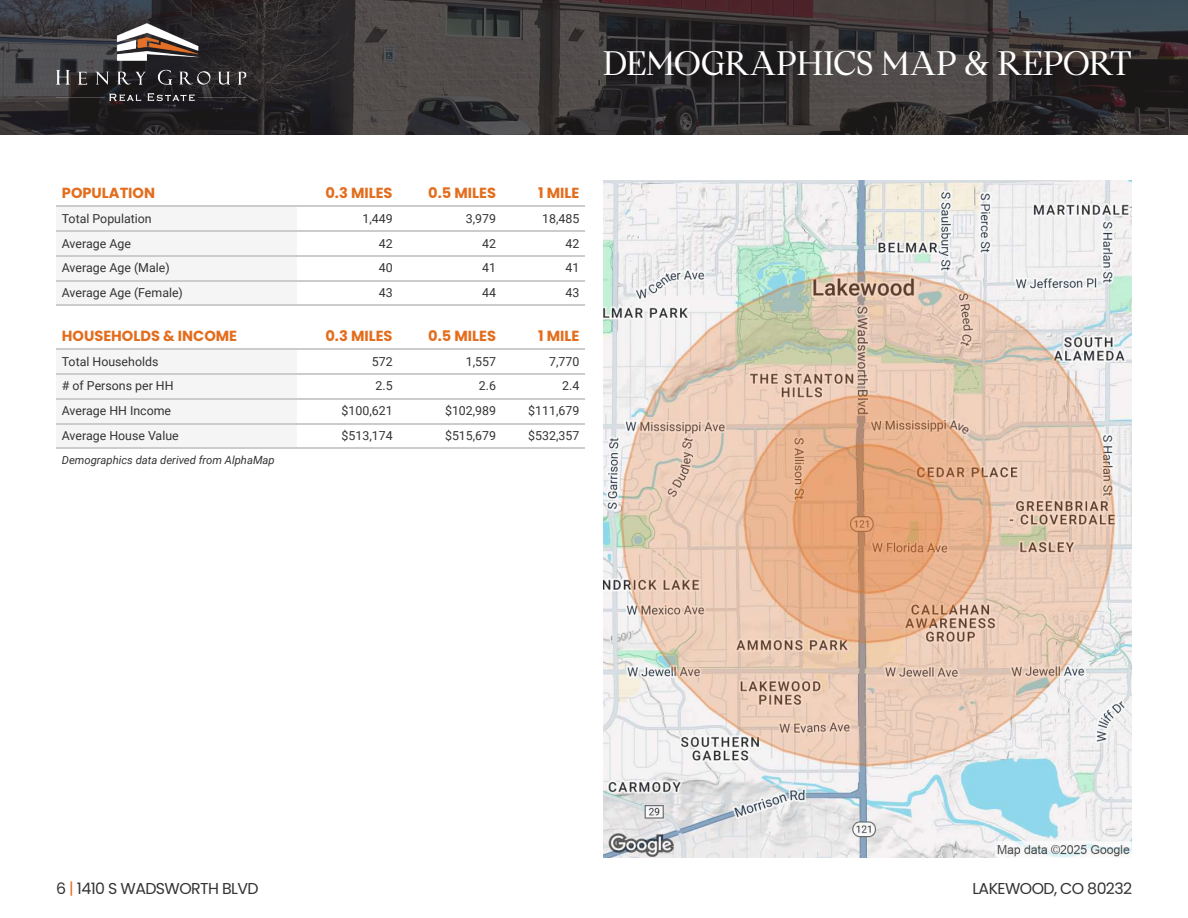
<style>
.page{position:relative;width:1188px;height:918px;background:#fff}
.page>*{position:absolute;margin:0;border:0;box-sizing:border-box;transform-origin:0 0}
.t1{font:33.75px "Compass Serif";letter-spacing:-.005em;color:#fff}
.t2{font:15.75px "Poppins";letter-spacing:-.035em;color:#333}
.t3{font:700 14.7px "Poppins";color:#e36d1d}
.t4{font:12.3px "Roboto";color:#333}
.t5{font:italic 11.25px "Roboto";color:#333}
.s1{color:#e36d1d}
</style>
<div class="page">
<div style="left:56px;top:207px;width:241px;height:24px;background:#f5f5f5"></div>
<div style="left:56px;top:231px;width:241px;height:24px;background:#f5f5f5"></div>
<div style="left:56px;top:255px;width:241px;height:25px;background:#f5f5f5"></div>
<div style="left:56px;top:280px;width:241px;height:25px;background:#f5f5f5"></div>
<div style="left:56px;top:350px;width:241px;height:24px;background:#f5f5f5"></div>
<div style="left:56px;top:374px;width:241px;height:24px;background:#f5f5f5"></div>
<div style="left:56px;top:398px;width:241px;height:25px;background:#f5f5f5"></div>
<div style="left:56px;top:423px;width:241px;height:25px;background:#f5f5f5"></div>
<hr style="left:502px;top:448px;width:83px;height:1px;background:#ccc">
<hr style="left:398px;top:448px;width:104px;height:1px;background:#ccc">
<hr style="left:297px;top:448px;width:101px;height:1px;background:#ccc">
<hr style="left:56px;top:448px;width:241px;height:1px;background:#ccc">
<hr style="left:502px;top:423px;width:83px;height:1px;background:#ccc">
<hr style="left:398px;top:423px;width:104px;height:1px;background:#ccc">
<hr style="left:297px;top:423px;width:101px;height:1px;background:#ccc">
<hr style="left:56px;top:423px;width:241px;height:1px;background:#ccc">
<hr style="left:502px;top:398px;width:83px;height:1px;background:#ccc">
<hr style="left:398px;top:398px;width:104px;height:1px;background:#ccc">
<hr style="left:297px;top:398px;width:101px;height:1px;background:#ccc">
<hr style="left:56px;top:398px;width:241px;height:1px;background:#ccc">
<hr style="left:502px;top:374px;width:83px;height:1px;background:#ccc">
<hr style="left:398px;top:374px;width:104px;height:1px;background:#ccc">
<hr style="left:297px;top:374px;width:101px;height:1px;background:#ccc">
<hr style="left:56px;top:374px;width:241px;height:1px;background:#ccc">
<hr style="left:502px;top:349px;width:83px;height:1px;background:#ccc">
<hr style="left:398px;top:349px;width:104px;height:1px;background:#ccc">
<hr style="left:297px;top:349px;width:101px;height:1px;background:#ccc">
<hr style="left:56px;top:349px;width:241px;height:1px;background:#ccc">
<hr style="left:502px;top:305px;width:83px;height:1px;background:#ccc">
<hr style="left:398px;top:305px;width:104px;height:1px;background:#ccc">
<hr style="left:297px;top:305px;width:101px;height:1px;background:#ccc">
<hr style="left:56px;top:305px;width:241px;height:1px;background:#ccc">
<hr style="left:502px;top:280px;width:83px;height:1px;background:#ccc">
<hr style="left:398px;top:280px;width:104px;height:1px;background:#ccc">
<hr style="left:297px;top:280px;width:101px;height:1px;background:#ccc">
<hr style="left:56px;top:280px;width:241px;height:1px;background:#ccc">
<hr style="left:502px;top:255px;width:83px;height:1px;background:#ccc">
<hr style="left:398px;top:255px;width:104px;height:1px;background:#ccc">
<hr style="left:297px;top:255px;width:101px;height:1px;background:#ccc">
<hr style="left:56px;top:255px;width:241px;height:1px;background:#ccc">
<hr style="left:502px;top:231px;width:83px;height:1px;background:#ccc">
<hr style="left:398px;top:231px;width:104px;height:1px;background:#ccc">
<hr style="left:297px;top:231px;width:101px;height:1px;background:#ccc">
<hr style="left:56px;top:231px;width:241px;height:1px;background:#ccc">
<hr style="left:502px;top:206px;width:83px;height:1px;background:#ccc">
<hr style="left:398px;top:206px;width:104px;height:1px;background:#ccc">
<hr style="left:297px;top:206px;width:101px;height:1px;background:#ccc">
<hr style="left:56px;top:206px;width:241px;height:1px;background:#ccc">
<img style="left:603px;top:180px;width:529px;height:677px">
<svg style="left:0;top:0;width:1188px;height:135px;background:#373435"></svg>
<img style="left:56px;top:24px;width:190px;height:91px">
<p class="t1" style="left:603px;top:43px;width:531px">DEMOGRAPHICS MAP &amp; REPORT</p>
<p class="t3" style="left:62px;top:184px;width:95px">POPULATION</p>
<p class="t3" style="left:325px;top:184px;width:69px">0.3 MILES</p>
<p class="t3" style="left:428px;top:184px;width:69px">0.5 MILES</p>
<p class="t3" style="left:538px;top:184px;width:43px">1 MILE</p>
<p class="t4" style="left:62px;top:210px;width:91px">Total Population</p>
<p class="t4" style="left:362px;top:210px;width:32px">1,449</p>
<p class="t4" style="left:466px;top:210px;width:32px">3,979</p>
<p class="t4" style="left:542px;top:210px;width:39px">18,485</p>
<p class="t4" style="left:62px;top:235px;width:71px">Average Age</p>
<p class="t4" style="left:379px;top:235px;width:15px">42</p>
<p class="t4" style="left:482px;top:235px;width:15px">42</p>
<p class="t4" style="left:565px;top:235px;width:15px">42</p>
<p class="t4" style="left:62px;top:259px;width:109px">Average Age (Male)</p>
<p class="t4" style="left:379px;top:259px;width:15px">40</p>
<p class="t4" style="left:482px;top:259px;width:15px">41</p>
<p class="t4" style="left:565px;top:259px;width:15px">41</p>
<p class="t4" style="left:62px;top:284px;width:123px">Average Age (Female)</p>
<p class="t4" style="left:379px;top:284px;width:15px">43</p>
<p class="t4" style="left:482px;top:284px;width:15px">44</p>
<p class="t4" style="left:565px;top:284px;width:15px">43</p>
<p class="t3" style="left:62px;top:327px;width:177px">HOUSEHOLDS &amp; INCOME</p>
<p class="t3" style="left:325px;top:327px;width:69px">0.3 MILES</p>
<p class="t3" style="left:428px;top:327px;width:69px">0.5 MILES</p>
<p class="t3" style="left:538px;top:327px;width:43px">1 MILE</p>
<p class="t4" style="left:62px;top:353px;width:98px">Total Households</p>
<p class="t4" style="left:372px;top:353px;width:22px">572</p>
<p class="t4" style="left:466px;top:353px;width:32px">1,557</p>
<p class="t4" style="left:549px;top:353px;width:32px">7,770</p>
<p class="t4" style="left:62px;top:377px;width:113px"># of Persons per HH</p>
<p class="t4" style="left:375px;top:377px;width:19px">2.5</p>
<p class="t4" style="left:479px;top:377px;width:19px">2.6</p>
<p class="t4" style="left:562px;top:377px;width:19px">2.4</p>
<p class="t4" style="left:62px;top:402px;width:111px">Average HH Income</p>
<p class="t4" style="left:342px;top:402px;width:53px">$100,621</p>
<p class="t4" style="left:445px;top:402px;width:53px">$102,989</p>
<p class="t4" style="left:528px;top:402px;width:53px">$111,679</p>
<p class="t4" style="left:62px;top:427px;width:118px">Average House Value</p>
<p class="t4" style="left:342px;top:427px;width:53px">$513,174</p>
<p class="t4" style="left:445px;top:427px;width:53px">$515,679</p>
<p class="t4" style="left:528px;top:427px;width:53px">$532,357</p>
<p class="t5" style="left:62px;top:452px;width:214px">Demographics data derived from AlphaMap</p>
<p class="t2" style="left:56px;top:880px;width:204px">6 <span class="s1">|</span> 1410 S WADSWORTH BLVD</p>
<p class="t2" style="left:972px;top:880px;width:161px">LAKEWOOD, CO 80232</p>
</div>
